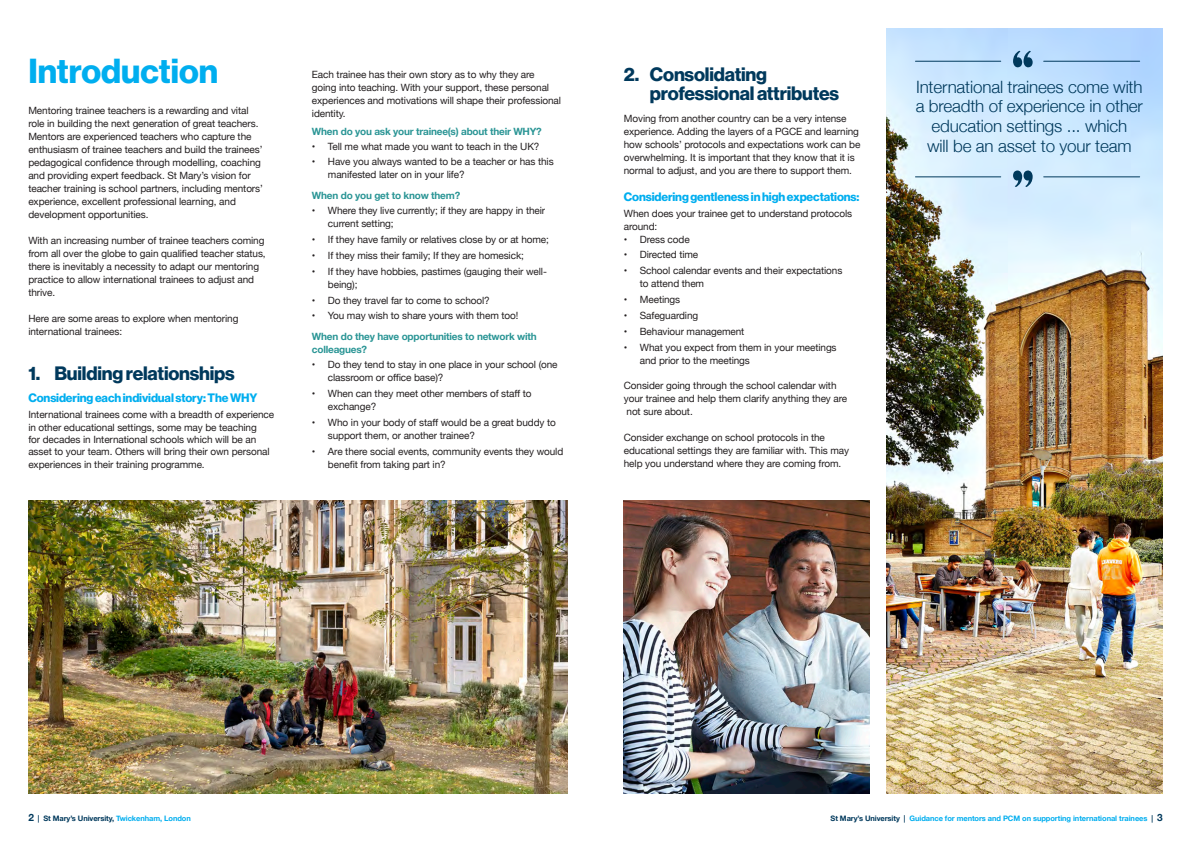
<style>
.page{position:relative;width:1191px;height:842px;background:#fff}
.page>*{position:absolute;margin:0;border:0;box-sizing:border-box;transform-origin:0 0}
.Heading{font:34px "N Haas Grotesk DS Pro 75 Bd";color:#00aeef}
.Sub_Heading{font:19px/19px "N Haas Grotesk DS Pro 75 Bd";letter-spacing:-.01em;color:#00395c}
.Quotes{font:300 17px/19.5px "Helvetica Neue";letter-spacing:-.01em;color:#00395c;text-align:center}
.sub_heading_2{font:12px "N Haas Grotesk DS Pro 75 Bd";letter-spacing:-.01em;color:#00aeef}
.Body{font:10px/13px "Helvetica Neue";letter-spacing:-.01em;color:#231f20}
.Body-2{font:700 10px/13px "Helvetica Neue";letter-spacing:-.02em;color:#2a9595}
.t1{font:700 7.5px "Helvetica Neue";letter-spacing:-.01em;color:#00aeef}
.t2{font:700 7.5px "Helvetica Neue";letter-spacing:-.01em;color:#00395c}
.s1{font-size:10px}
.s2{color:#00aeef}
.s3{color:#00395c}
.s4{font-size:10px;color:#00395c}
</style>
<div class="page">
<img style="left:28px;top:500px;width:539px;height:294px">
<img style="left:886px;top:28px;width:276px;height:766px">
<svg style="left:1013px;top:51px;width:19px;height:16px"></svg>
<hr style="left:915px;top:61px;width:85px;height:1px;background:#00395c">
<hr style="left:1043px;top:61px;width:96px;height:1px;background:#00395c">
<hr style="left:915px;top:177px;width:85px;height:1px;background:#00395c">
<hr style="left:1043px;top:177px;width:96px;height:1px;background:#00395c">
<svg style="left:1013px;top:170px;width:19px;height:17px"></svg>
<img style="left:624px;top:500px;width:245px;height:294px">
<p class="Heading" style="left:28px;top:51px;width:191px">Introduction</p>
<p class="Body" style="left:28px;top:104px;width:236px">Mentoring trainee teachers is a rewarding and vital role in building the next generation of great teachers.<br>Mentors are experienced teachers who capture the enthusiasm of trainee teachers and build the trainees’ pedagogical confidence through modelling, coaching and providing expert feedback. St Mary’s vision for teacher training is school partners, including mentors’ experience, excellent professional learning, and development opportunities.</p>
<p class="Body" style="left:28px;top:234px;width:239px">With an increasing number of trainee teachers coming from all over the globe to gain qualified teacher status, there is inevitably a necessity to adapt our mentoring practice to allow international trainees to adjust and thrive.</p>
<p class="Body" style="left:28px;top:312px;width:212px">Here are some areas to explore when mentoring international trainees:</p>
<p class="Sub_Heading" style="left:28px;top:364px;width:208px">1. Building relationships</p>
<p class="sub_heading_2" style="left:28px;top:391px;width:231px">Considering each individual story: The WHY</p>
<p class="Body" style="left:28px;top:409px;width:247px">International trainees come with a breadth of experience in other educational settings, some may be teaching</p>
<p class="Body" style="left:28px;top:434px;width:243px;line-height:12px">for decades in International schools which will be an asset to your team. Others will bring their own personal</p>
<p class="Body" style="left:28px;top:459px;width:178px">experiences in their training programme.</p>
<p class="Body" style="left:312px;top:68px;width:251px">Each trainee has their own story as to why they are going into teaching. With your support, these personal experiences and motivations will shape their professional identity.</p>
<p class="Body-2" style="left:312px;top:125px;width:231px">When do you ask your trainee(s) about their WHY?</p>
<p class="Body" style="left:312px;top:140px;width:229px">• Tell me what made you want to teach in the UK?</p>
<p class="Body" style="left:328px;top:156px;width:227px;text-indent:-16px">• Have you always wanted to be a teacher or has this manifested later on in your life?</p>
<p class="Body-2" style="left:312px;top:189px;width:150px">When do you get to know them?</p>
<p class="Body" style="left:328px;top:205px;width:219px;text-indent:-16px">• Where they live currently; if they are happy in their current setting;</p>
<p class="Body" style="left:312px;top:234px;width:238px">• If they have family or relatives close by or at home;</p>
<p class="Body" style="left:312px;top:249px;width:213px">• If they miss their family; If they are homesick;</p>
<p class="Body" style="left:328px;top:265px;width:220px;text-indent:-16px">• If they have hobbies, pastimes (gauging their well&shy;being);</p>
<p class="Body" style="left:312px;top:294px;width:179px">• Do they travel far to come to school?</p>
<p class="Body" style="left:312px;top:310px;width:208px">• You may wish to share yours with them too!</p>
<p class="Body-2" style="left:312px;top:330px;width:226px">When do they have opportunities to network with colleagues?</p>
<p class="Body" style="left:328px;top:359px;width:231px;text-indent:-16px">• Do they tend to stay in one place in your school (one classroom or office base)?</p>
<p class="Body" style="left:328px;top:388px;width:205px;text-indent:-16px">• When can they meet other members of staff to exchange?</p>
<p class="Body" style="left:328px;top:416px;width:229px;text-indent:-16px">• Who in your body of staff would be a great buddy to support them, or another trainee?</p>
<p class="Body" style="left:328px;top:445px;width:237px;text-indent:-16px">• Are there social events, community events they would benefit from taking part in?</p>
<p class="Sub_Heading" style="left:650px;top:65px;width:191px;text-indent:-26px">2. Consolidating professional attributes</p>
<p class="Body" style="left:624px;top:112px;width:238px">Moving from another country can be a very intense experience. Adding the layers of a PGCE and learning how schools’ protocols and expectations work can be overwhelming. It is important that they know that it is normal to adjust, and you are there to support them.</p>
<p class="sub_heading_2" style="left:624px;top:190px;width:237px">Considering gentleness in high expectations:</p>
<p class="Body" style="left:624px;top:207px;width:230px">When does your trainee get to understand protocols around:</p>
<p class="Body" style="left:624px;top:233px;width:67px">• Dress code</p>
<p class="Body" style="left:624px;top:249px;width:76px">• Directed time</p>
<p class="Body" style="left:640px;top:265px;width:204px;text-indent:-16px">• School calendar events and their expectations to attend them</p>
<p class="Body" style="left:624px;top:294px;width:58px">• Meetings</p>
<p class="Body" style="left:624px;top:309px;width:76px">• Safeguarding</p>
<p class="Body" style="left:624px;top:325px;width:122px">• Behaviour management</p>
<p class="Body" style="left:640px;top:341px;width:198px;text-indent:-16px">• What you expect from them in your meetings and prior to the meetings</p>
<p class="Body" style="left:624px;top:380px;width:225px">Consider going through the school calendar with your trainee and help them clarify anything they are not sure about.</p>
<p class="Body" style="left:624px;top:432px;width:227px">Consider exchange on school protocols in the educational settings they are familiar with. This may help you understand where they are coming from.</p>
<p class="Quotes" style="left:915px;top:76px;width:229px">International trainees come with a breadth of experience in other education settings ... which<br>will be an asset to your team</p>
<p class="t2" style="left:28px;top:813px;width:164px"><span class="s1">2</span> | St Mary’s University, <span class="s2">Twickenham, London</span></p>
<p class="t1" style="left:830px;top:813px;width:333px"><span class="s3">St Mary’s University |</span> Guidance for mentors and PCM on supporting international trainees <span class="s3">|</span> <span class="s4">3</span></p>
</div>
